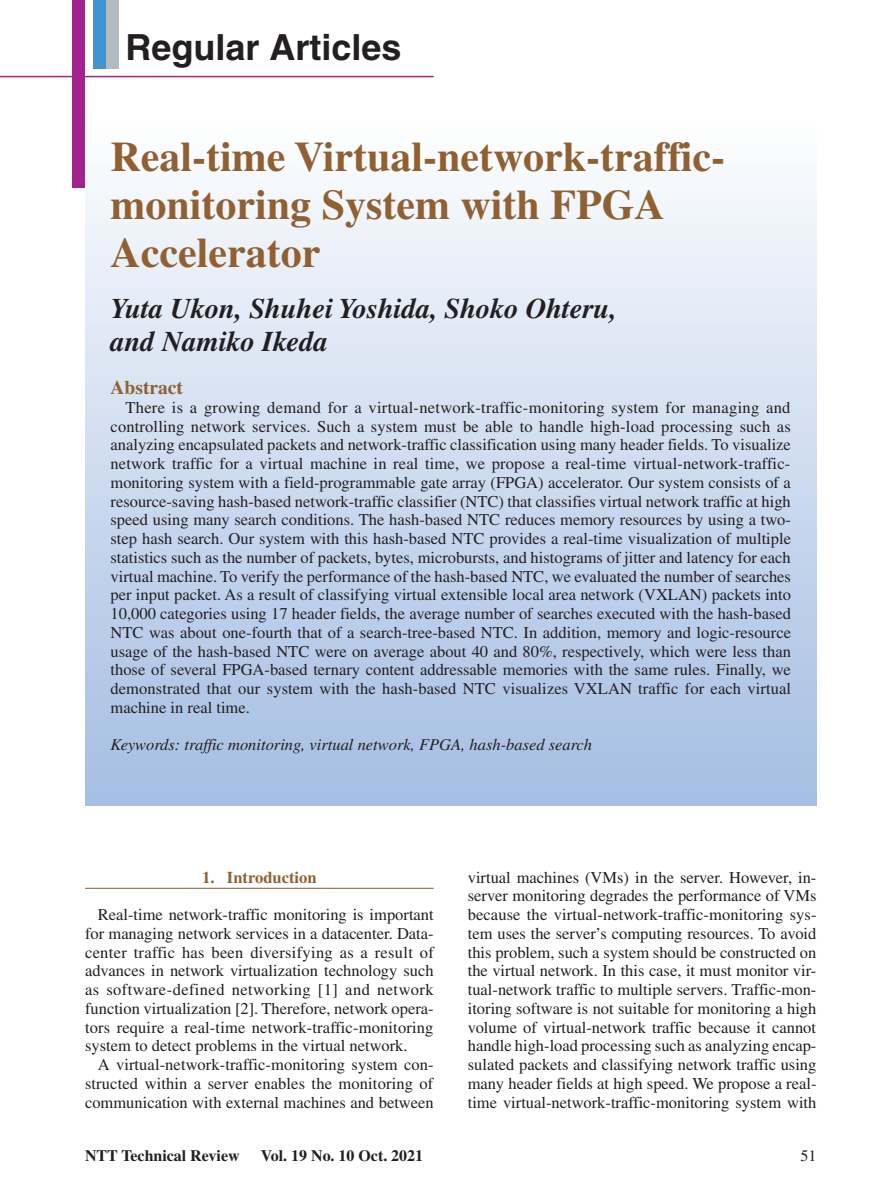
<style>
.page{position:relative;width:893px;height:1191px;background:#fff}
.page>*{position:absolute;margin:0;border:0;box-sizing:border-box;transform-origin:0 0}
.t1{font:700 42px/48px "Times";color:#906032}
.t2{font:700 36px "Helvetica";color:#231f20}
.t3{font:italic 700 28.5px/32.2px "Times";color:#231f20}
.t4{font:700 19.5px "Times";color:#906032}
.t5{font:16.5px/18.8px "Times";color:#231f20;text-align:justify}
.t6{font:italic 16.5px "Times";color:#231f20}
.t7{font:700 16.5px "Times";color:#906032}
.t8{font:700 15.9px "Times";color:#231f20}
.t9{font:15.9px "Times";color:#231f20}
</style>
<div class="page">
<div style="left:85px;top:119px;width:731px;height:687px;background:linear-gradient(to bottom,#fdfdfe,#a3bde2)"></div>
<hr style="left:85px;top:887px;width:349px;height:1px;background:#906032">
<div style="left:72px;top:0;width:13px;height:187px;background:#a2238e"></div>
<div style="left:94px;top:0;width:12px;height:68px;background:#4194d0"></div>
<div style="left:106px;top:0;width:13px;height:68px;background:#b3bbbe"></div>
<hr style="left:0;top:76px;width:434px;height:1px;background:#a2238e">
<h2 class="t2" style="left:125px;top:25px;width:278px">Regular Articles</h2>
<h1 class="t1" style="left:111px;top:132px;width:616px">Real-time Virtual-network-traffic&shy;monitoring System with FPGA<br>Accelerator</h1>
<h3 class="t3" style="left:111px;top:292px;width:508px">Yuta Ukon, Shuhei Yoshida, Shoko Ohteru, and Namiko Ikeda</h3>
<p class="t4" style="left:111px;top:376px;width:74px">Abstract</p>
<p class="t5" style="left:111px;top:398px;width:682px;text-indent:15px">There is a growing demand for a virtual-network-traffic-monitoring system for managing and controlling network services. Such a system must be able to handle high-load processing such as analyzing encapsulated packets and network-traffic classification using many header fields. To visualize network traffic for a virtual machine in real time, we propose a real-time virtual-network-traffic&shy;monitoring system with a field-programmable gate array (FPGA) accelerator. Our system consists of a resource-saving hash-based network-traffic classifier (NTC) that classifies virtual network traffic at high speed using many search conditions. The hash-based NTC reduces memory resources by using a two&shy;step hash search. Our system with this hash-based NTC provides a real-time visualization of multiple statistics such as the number of packets, bytes, microbursts, and histograms of jitter and latency for each virtual machine. To verify the performance of the hash-based NTC, we evaluated the number of searches per input packet. As a result of classifying virtual extensible local area network (VXLAN) packets into 10,000 categories using 17 header fields, the average number of searches executed with the hash-based NTC was about one-fourth that of a search-tree-based NTC. In addition, memory and logic-resource usage of the hash-based NTC were on average about 40 and 80%, respectively, which were less than those of several FPGA-based ternary content addressable memories with the same rules. Finally, we demonstrated that our system with the hash-based NTC visualizes VXLAN traffic for each virtual machine in real time.</p>
<p class="t6" style="left:111px;top:736px;width:483px">Keywords: traffic monitoring, virtual network, FPGA, hash-based search</p>
<p class="t7" style="left:202px;top:867px;width:116px">1. Introduction</p>
<p class="t5" style="left:85px;top:905px;width:350px;text-indent:13px">Real-time network-traffic monitoring is important for managing network services in a datacenter. Data&shy;center traffic has been diversifying as a result of advances in network virtualization technology such as software-defined networking [1] and network function virtualization [2]. Therefore, network opera&shy;tors require a real-time network-traffic-monitoring system to detect problems in the virtual network.</p>
<p class="t5" style="left:85px;top:1055px;width:350px;text-indent:13px">A virtual-network-traffic-monitoring system con&shy;structed within a server enables the monitoring of communication with external machines and between</p>
<p class="t5" style="left:468px;top:867px;width:350px">virtual machines (VMs) in the server. However, in&shy;server monitoring degrades the performance of VMs because the virtual-network-traffic-monitoring sys&shy;tem uses the server’s computing resources. To avoid this problem, such a system should be constructed on the virtual network. In this case, it must monitor vir&shy;tual-network traffic to multiple servers. Traffic-mon&shy;itoring software is not suitable for monitoring a high volume of virtual-network traffic because it cannot handle high-load processing such as analyzing encap&shy;sulated packets and classifying network traffic using many header fields at high speed. We propose a real&shy;time virtual-network-traffic-monitoring system with</p>
<p class="t8" style="left:85px;top:1146px;width:156px">NTT Technical Review</p>
<p class="t8" style="left:261px;top:1146px;width:164px">Vol. 19 No. 10 Oct. 2021</p>
<p class="t9" style="left:800px;top:1146px;width:17px">51</p>
</div>
